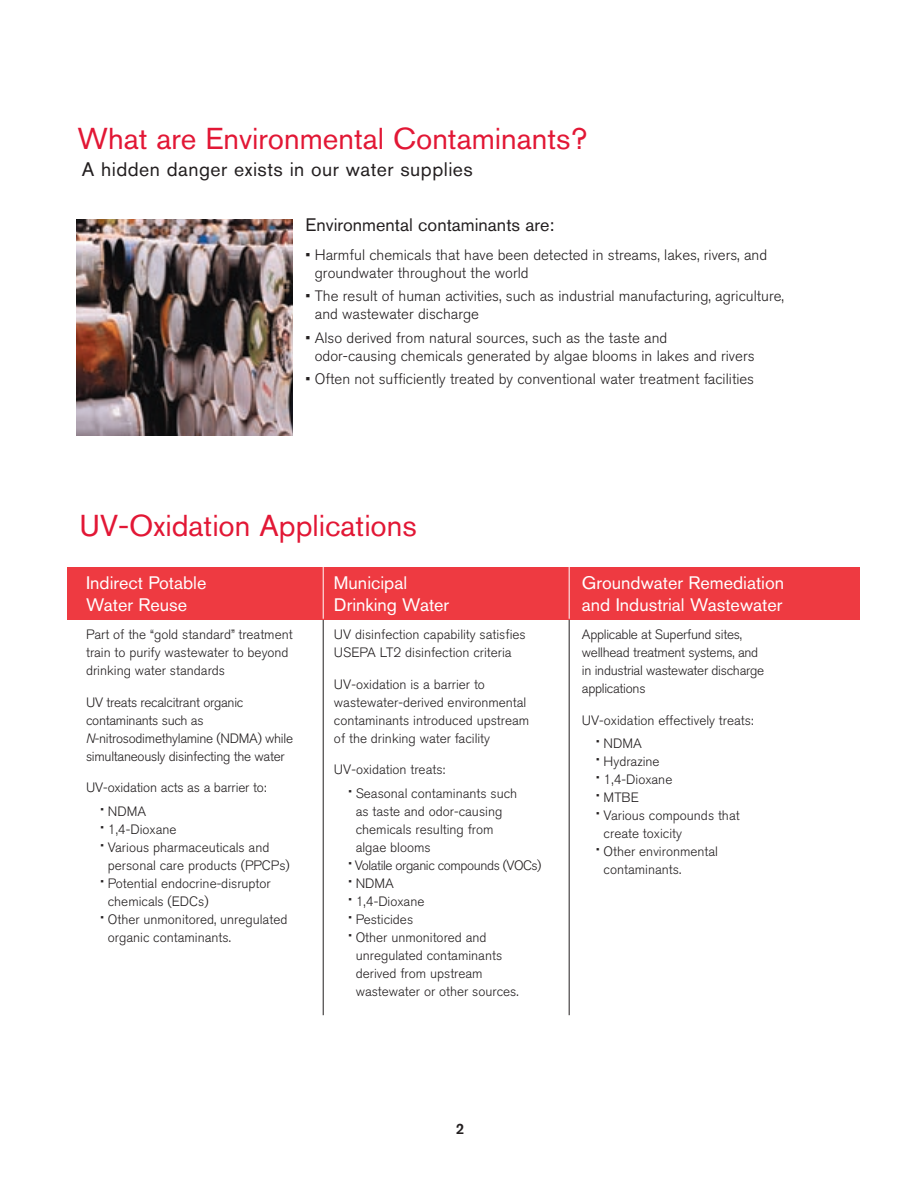
<style>
.page{position:relative;width:918px;height:1188px;background:#fff}
.page>*{position:absolute;margin:0;border:0;box-sizing:border-box;transform-origin:0 0}
.t1{font:30px "Akzidenz Grotesk BQ";color:#e21735}
.t2{font:19.5px "Akzidenz Grotesk BQ";letter-spacing:.025em;color:#231f20}
.t3{font:18px/21.6px "Akzidenz Grotesk BQ";color:#fff}
.t4{font:18px "Akzidenz Grotesk BQ";color:#231f20}
.t5{font:300 15px/18px "Akzidenz Grotesk BQ";color:#231f20}
.t6{font:500 15px "Akzidenz Grotesk BQ";color:#231f20}
.t7{font:300 13.5px/18px "Akzidenz Grotesk BQ";color:#231f20}
.t8{font:300 13.5px/18px "Akzidenz Grotesk BQ";letter-spacing:-.02em;color:#231f20}
.t9{font:300 13.5px "Akzidenz Grotesk BQ";letter-spacing:-.03em;color:#231f20}
.s1{font-style:italic}
</style>
<div class="page">
<hr style="left:323px;top:619px;width:1px;height:396px;background:#231f20">
<hr style="left:569px;top:619px;width:1px;height:396px;background:#231f20">
<div style="left:67px;top:567px;width:793px;height:52px;background:#ee3a41"></div>
<img style="left:77px;top:220px;width:216px;height:215px">
<hr style="left:323px;top:560px;width:1px;height:59px;background:#fff">
<hr style="left:569px;top:560px;width:1px;height:59px;background:#fff">
<h1 class="t1" style="left:78px;top:121px;width:511px">What are Environmental Contaminants?</h1>
<h2 class="t2" style="left:82px;top:157px;width:393px">A hidden danger exists in our water supplies</h2>
<h3 class="t4" style="left:306px;top:214px;width:250px">Environmental contaminants are:</h3>
<p class="t5" style="left:315px;top:246px;width:454px;text-indent:-9px">• Harmful chemicals that have been detected in streams, lakes, rivers, and groundwater throughout the world</p>
<p class="t5" style="left:315px;top:288px;width:471px;text-indent:-9px">• The result of human activities, such as industrial manufacturing, agriculture, and wastewater discharge</p>
<p class="t5" style="left:315px;top:329px;width:441px;text-indent:-9px">• Also derived from natural sources, such as the taste and<br>odor-causing chemicals generated by algae blooms in lakes and rivers</p>
<p class="t5" style="left:306px;top:370px;width:450px">• Often not sufficiently treated by conventional water treatment facilities</p>
<h1 class="t1" style="left:79px;top:507px;width:339px">UV-Oxidation Applications</h1>
<h3 class="t3" style="left:86px;top:572px;width:122px">Indirect Potable<br>Water Reuse</h3>
<p class="t7" style="left:86px;top:626px;width:208px">Part of the “gold standard” treatment train to purify wastewater to beyond drinking water standards</p>
<p class="t8" style="left:86px;top:694px;width:209px">UV treats recalcitrant organic contaminants such as <span class="s1">N</span>-nitrosodimethylamine (NDMA) while simultaneously disinfecting the water</p>
<p class="t7" style="left:86px;top:779px;width:182px">UV-oxidation acts as a barrier to:</p>
<p class="t7" style="left:101px;top:802px;width:47px"><sup>•</sup> NDMA</p>
<p class="t7" style="left:101px;top:820px;width:78px"><sup>•</sup> 1,4-Dioxane</p>
<p class="t7" style="left:108px;top:838px;width:183px;text-indent:-7px"><sup>•</sup> Various pharmaceuticals and personal care products (PPCPs)</p>
<p class="t7" style="left:108px;top:874px;width:165px;text-indent:-7px"><sup>•</sup> Potential endocrine-disruptor chemicals (EDCs)</p>
<p class="t7" style="left:108px;top:910px;width:181px;text-indent:-7px"><sup>•</sup> Other unmonitored, unregulated organic contaminants.</p>
<h3 class="t3" style="left:334px;top:572px;width:117px">Municipal<br>Drinking Water</h3>
<p class="t7" style="left:334px;top:626px;width:193px">UV disinfection capability satisfies<br>USEPA LT2 disinfection criteria</p>
<p class="t7" style="left:334px;top:676px;width:197px">UV-oxidation is a barrier to wastewater-derived environmental contaminants introduced upstream of the drinking water facility</p>
<p class="t7" style="left:334px;top:761px;width:113px">UV-oxidation treats:</p>
<p class="t7" style="left:356px;top:784px;width:163px;text-indent:-7px"><sup>•</sup> Seasonal contaminants such as taste and odor-causing chemicals resulting from algae blooms</p>
<p class="t9" style="left:348px;top:858px;width:194px"><sup>•</sup> Volatile organic compounds (VOCs)</p>
<p class="t7" style="left:348px;top:874px;width:47px"><sup>•</sup> NDMA</p>
<p class="t7" style="left:348px;top:892px;width:78px"><sup>•</sup> 1,4-Dioxane</p>
<p class="t7" style="left:348px;top:910px;width:66px"><sup>•</sup> Pesticides</p>
<p class="t7" style="left:356px;top:928px;width:164px;text-indent:-7px"><sup>•</sup> Other unmonitored and unregulated contaminants derived from upstream wastewater or other sources.</p>
<h3 class="t3" style="left:582px;top:572px;width:204px">Groundwater Remediation and Industrial Wastewater</h3>
<p class="t8" style="left:582px;top:626px;width:184px">Applicable at Superfund sites, wellhead treatment systems, and in industrial wastewater discharge applications</p>
<p class="t7" style="left:582px;top:712px;width:173px">UV-oxidation effectively treats:</p>
<p class="t7" style="left:596px;top:735px;width:47px"><sup>•</sup> NDMA</p>
<p class="t7" style="left:596px;top:753px;width:65px"><sup>•</sup> Hydrazine</p>
<p class="t7" style="left:596px;top:771px;width:78px"><sup>•</sup> 1,4-Dioxane</p>
<p class="t7" style="left:596px;top:789px;width:44px"><sup>•</sup> MTBE</p>
<p class="t7" style="left:604px;top:807px;width:138px;text-indent:-7px"><sup>•</sup> Various compounds that create toxicity</p>
<p class="t7" style="left:604px;top:843px;width:116px;text-indent:-7px"><sup>•</sup> Other environmental contaminants.</p>
<p class="t6" style="left:456px;top:1119px;width:10px">2</p>
</div>
